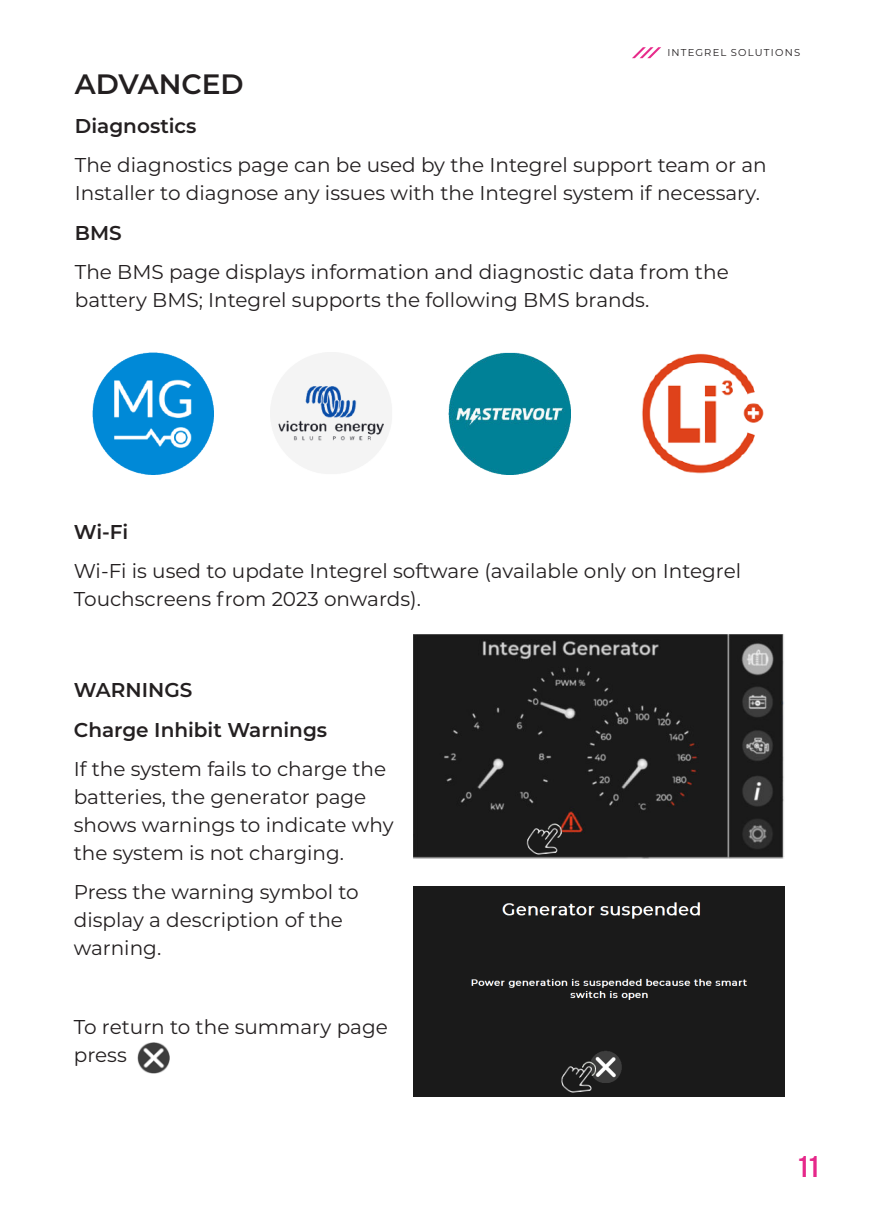
<style>
.page{position:relative;width:874px;height:1225px;background:#fff}
.page>*{position:absolute;margin:0;border:0;box-sizing:border-box;transform-origin:0 0}
.t1{font:700 30px "Bebas Neue Pro";color:#e6288a}
.t2{font:600 28px "Montserrat";color:#231f20}
.t3{font:20px/28px "Montserrat";color:#231f20}
.t4{font:600 20px/40px "Montserrat";color:#231f20}
.t5{font:10px "Montserrat";letter-spacing:.12em;color:#231f20}
</style>
<div class="page">
<svg style="left:632px;top:47px;width:29px;height:11px"></svg>
<img style="left:137px;top:1042px;width:32px;height:31px">
<img style="left:92px;top:353px;width:122px;height:121px">
<img style="left:448px;top:353px;width:122px;height:121px">
<img style="left:270px;top:353px;width:122px;height:121px">
<img style="left:642px;top:353px;width:122px;height:121px">
<img style="left:413px;top:635px;width:371px;height:223px">
<div style="left:413px;top:887px;width:371px;height:209px;background:#1a1a1a"></div>
<img style="left:522px;top:821px;width:42px;height:37px">
<img style="left:556px;top:1059px;width:42px;height:37px">
<p class="t5" style="left:667px;top:46px;width:134px">INTEGREL SOLUTIONS</p>
<h2 class="t2" style="left:75px;top:70px;width:170px">ADVANCED</h2>
<p class="t4" style="left:75px;top:107px;width:123px">Diagnostics</p>
<p class="t3" style="left:75px;top:152px;width:693px">The diagnostics page can be used by the Integrel support team or an<br>Installer to diagnose any issues with the Integrel system if necessary.</p>
<p class="t4" style="left:75px;top:213px;width:48px">BMS</p>
<p class="t3" style="left:75px;top:259px;width:655px">The BMS page displays information and diagnostic data from the battery BMS; Integrel supports the following BMS brands.</p>
<p class="t4" style="left:74px;top:512px;width:56px">Wi-Fi</p>
<p class="t3" style="left:74px;top:558px;width:668px">Wi-Fi is used to update Integrel software (available only on Integrel<br>Touchscreens from 2023 onwards).</p>
<p class="t4" style="left:74px;top:670px;width:255px">WARNINGS<br>Charge Inhibit Warnings</p>
<p class="t3" style="left:74px;top:755px;width:321px">If the system fails to charge the batteries, the generator page shows warnings to indicate why the system is not charging.</p>
<p class="t3" style="left:74px;top:879px;width:286px">Press the warning symbol to display a description of the warning.</p>
<p class="t3" style="left:74px;top:1013px;width:315px">To return to the summary page press</p>
<h1 class="t1" style="left:798px;top:1149px;width:21px">11</h1>
</div>
